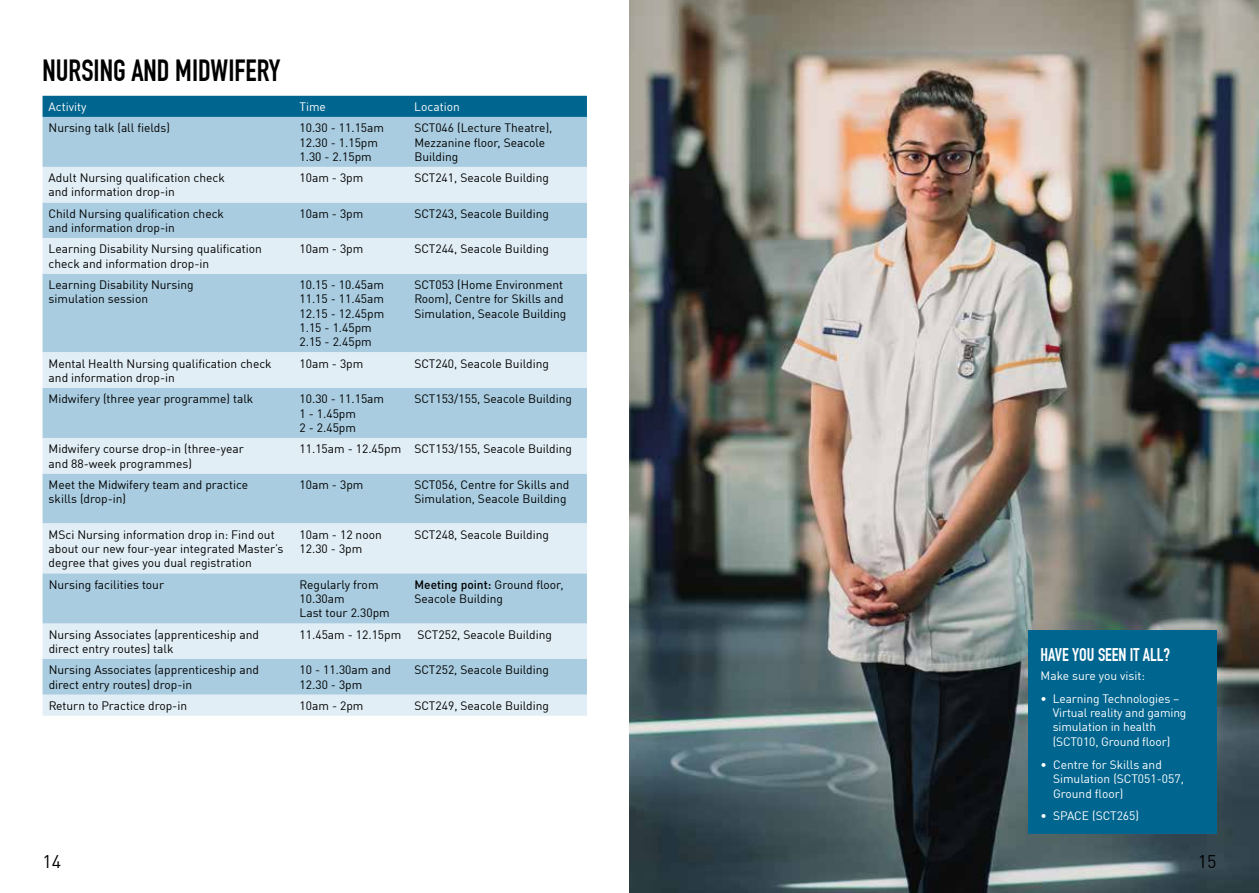
<style>
.page{position:relative;width:1259px;height:893px;background:#fff}
.page>*{position:absolute;margin:0;border:0;box-sizing:border-box;transform-origin:0 0}
.t1{font:700 30px "DIN Condensed";color:#000}
.t2{font:700 18px "DIN Condensed";color:#fff}
.t3{font:18px "DIN Offc";color:#000}
.t4{font:12px/14.4px "DIN Offc";color:#000}
.t5{font:12px/14.4px "DIN Offc";letter-spacing:-.01em;color:#fff}
.s1{font-weight:500}
</style>
<div class="page">
<div style="left:43px;top:96px;width:544px;height:21px;background:#00658f"></div>
<div style="left:43px;top:117px;width:544px;height:406px;background:#a9cce0"></div>
<svg style="left:43px;top:167px;width:544px;height:306px;background:#c3dbea"></svg>
<div style="left:43px;top:523px;width:544px;height:193px;background:#e2eef6"></div>
<svg style="left:43px;top:573px;width:544px;height:122px;background:#bad6e6"></svg>
<img style="left:629px;top:0;width:630px;height:893px">
<div style="left:1028px;top:630px;width:188px;height:203px;background:#00658f"></div>
<h1 class="t1" style="left:43px;top:53px;width:239px">NURSING AND MIDWIFERY</h1>
<p class="t5" style="left:49px;top:99px;width:39px">Activity</p>
<p class="t5" style="left:299px;top:99px;width:28px">Time</p>
<p class="t5" style="left:414px;top:99px;width:47px">Location</p>
<p class="t4" style="left:49px;top:120px;width:123px">Nursing talk (all fields)</p>
<p class="t4" style="left:299px;top:120px;width:86px">10.30 - 11.15am<br>12.30 - 1.15pm<br>1.30 - 2.15pm</p>
<p class="t4" style="left:414px;top:120px;width:140px">SCT046 (Lecture Theatre),<br>Mezzanine floor, Seacole<br>Building</p>
<p class="t4" style="left:49px;top:170px;width:178px">Adult Nursing qualification check and information drop-in</p>
<p class="t4" style="left:299px;top:170px;width:65px">10am - 3pm</p>
<p class="t4" style="left:414px;top:170px;width:136px">SCT241, Seacole Building</p>
<p class="t4" style="left:49px;top:206px;width:177px">Child Nursing qualification check and information drop-in</p>
<p class="t4" style="left:299px;top:206px;width:65px">10am - 3pm</p>
<p class="t4" style="left:414px;top:206px;width:136px">SCT243, Seacole Building</p>
<p class="t4" style="left:49px;top:241px;width:215px">Learning Disability Nursing qualification check and information drop-in</p>
<p class="t4" style="left:299px;top:241px;width:65px">10am - 3pm</p>
<p class="t4" style="left:414px;top:241px;width:136px">SCT244, Seacole Building</p>
<p class="t4" style="left:49px;top:277px;width:147px">Learning Disability Nursing simulation session</p>
<p class="t4" style="left:299px;top:277px;width:86px">10.15 - 10.45am<br>11.15 - 11.45am<br>12.15 - 12.45pm<br>1.15 - 1.45pm<br>2.15 - 2.45pm</p>
<p class="t4" style="left:414px;top:277px;width:154px">SCT053 (Home Environment<br>Room), Centre for Skills and<br>Simulation, Seacole Building</p>
<p class="t4" style="left:49px;top:356px;width:225px">Mental Health Nursing qualification check and information drop-in</p>
<p class="t4" style="left:299px;top:356px;width:65px">10am - 3pm</p>
<p class="t4" style="left:414px;top:356px;width:136px">SCT240, Seacole Building</p>
<p class="t4" style="left:49px;top:391px;width:206px">Midwifery (three year programme) talk</p>
<p class="t4" style="left:299px;top:391px;width:86px">10.30 - 11.15am<br>1 - 1.45pm<br>2 - 2.45pm</p>
<p class="t4" style="left:414px;top:391px;width:159px">SCT153/155, Seacole Building</p>
<p class="t4" style="left:49px;top:441px;width:197px">Midwifery course drop-in (three-year and 88-week programmes)</p>
<p class="t4" style="left:299px;top:441px;width:274px">11.15am - 12.45pm SCT153/155, Seacole Building</p>
<p class="t4" style="left:49px;top:477px;width:201px">Meet the Midwifery team and practice skills (drop-in)</p>
<p class="t4" style="left:299px;top:477px;width:65px">10am - 3pm</p>
<p class="t4" style="left:414px;top:477px;width:156px">SCT056, Centre for Skills and<br>Simulation, Seacole Building</p>
<p class="t4" style="left:49px;top:527px;width:236px">MSci Nursing information drop in: Find out about our new four-year integrated Master’s degree that gives you dual registration</p>
<p class="t4" style="left:300px;top:527px;width:84px">10am - 12 noon<br>12.30 - 3pm</p>
<p class="t4" style="left:414px;top:527px;width:136px">SCT248, Seacole Building</p>
<p class="t4" style="left:49px;top:577px;width:117px">Nursing facilities tour</p>
<p class="t4" style="left:300px;top:577px;width:92px">Regularly from<br>10.30am<br>Last tour 2.30pm</p>
<p class="t4" style="left:414px;top:577px;width:150px"><span class="s1">Meeting point:</span> Ground floor,<br>Seacole Building</p>
<p class="t4" style="left:49px;top:627px;width:212px">Nursing Associates (apprenticeship and direct entry routes) talk</p>
<p class="t4" style="left:300px;top:627px;width:103px">11.45am - 12.15pm</p>
<p class="t4" style="left:417px;top:627px;width:136px">SCT252, Seacole Building</p>
<p class="t4" style="left:49px;top:662px;width:212px">Nursing Associates (apprenticeship and direct entry routes) drop-in</p>
<p class="t4" style="left:300px;top:662px;width:93px">10 - 11.30am and<br>12.30 - 3pm</p>
<p class="t4" style="left:414px;top:662px;width:136px">SCT252, Seacole Building</p>
<p class="t4" style="left:49px;top:698px;width:140px">Return to Practice drop-in</p>
<p class="t4" style="left:300px;top:698px;width:65px">10am - 2pm</p>
<p class="t4" style="left:414px;top:698px;width:136px">SCT249, Seacole Building</p>
<h2 class="t3" style="left:43px;top:851px;width:20px">14</h2>
<h2 class="t2" style="left:1040px;top:644px;width:131px">HAVE YOU SEEN IT ALL?</h2>
<p class="t5" style="left:1040px;top:668px;width:106px">Make sure you visit:</p>
<p class="t5" style="left:1052px;top:691px;width:135px;text-indent:-12px">• Learning Technologies –<br>Virtual reality and gaming simulation in health (SCT010, Ground floor)</p>
<p class="t5" style="left:1053px;top:757px;width:132px;text-indent:-12px">• Centre for Skills and<br>Simulation (SCT051-057,<br>Ground floor)</p>
<p class="t5" style="left:1040px;top:809px;width:100px">• SPACE (SCT265)</p>
<h2 class="t3" style="left:1197px;top:851px;width:20px">15</h2>
</div>
